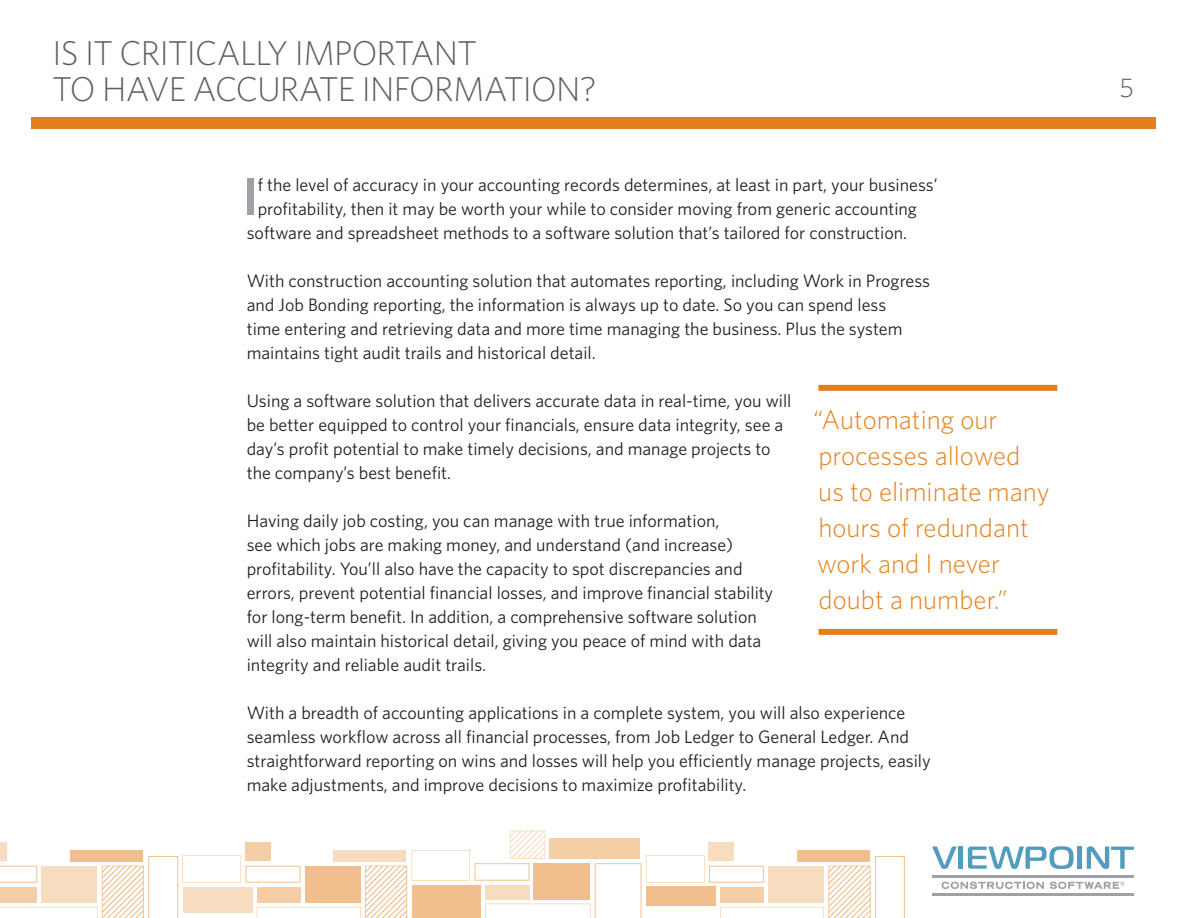
<style>
.page{position:relative;width:1188px;height:918px;background:#fff}
.page>*{position:absolute;margin:0;border:0;box-sizing:border-box;transform-origin:0 0}
.body_copy{font:600 52.5px "Whitney";color:#a0a1a5}
.t1{font:300 34.5px/36px "Whitney";letter-spacing:-.02em;color:#5f5f62}
.all_caps_subhead{font:300 27px/36px "Whitney";color:#e4801b}
.t2{font:300 27px "Whitney";color:#5f5f62}
.body_copy-2{font:18px/24px "Whitney";color:#231f20}
</style>
<div class="page">
<svg style="left:0;top:831px;width:905px;height:87px"></svg>
<svg style="left:932px;top:847px;width:25px;height:22px"></svg>
<hr style="left:959px;top:847px;width:4px;height:22px;background:#529cbe">
<svg style="left:968px;top:846px;width:106px;height:23px"></svg>
<div style="left:1077px;top:847px;width:5px;height:22px;background:#529cbe"></div>
<svg style="left:1087px;top:846px;width:47px;height:23px"></svg>
<svg style="left:942px;top:882px;width:102px;height:7px"></svg>
<svg style="left:1050px;top:882px;width:75px;height:7px"></svg>
<hr style="left:932px;top:875px;width:202px;height:2px;background:#a0a1a5">
<hr style="left:932px;top:893px;width:202px;height:3px;background:#a0a1a5">
<div style="left:32px;top:117px;width:1124px;height:12px;background:#e4801b"></div>
<div style="left:818px;top:385px;width:239px;height:6px;background:#e4801b"></div>
<div style="left:818px;top:629px;width:239px;height:6px;background:#e4801b"></div>
<p class="t1" style="left:52px;top:34px;width:546px">IS IT CRITICALLY IMPORTANT<br>TO HAVE ACCURATE INFORMATION?</p>
<p class="body_copy" style="left:243px;top:162px;width:17px">I</p>
<p class="body_copy-2" style="left:258px;top:172px;width:681px">f the level of accuracy in your accounting records determines, at least in part, your business’</p>
<p class="body_copy-2" style="left:258px;top:196px;width:661px">profitability, then it may be worth your while to consider moving from generic accounting</p>
<p class="body_copy-2" style="left:247px;top:220px;width:662px">software and spreadsheet methods to a software solution that’s tailored for construction.</p>
<p class="body_copy-2" style="left:247px;top:268px;width:685px">With construction accounting solution that automates reporting, including Work in Progress and Job Bonding reporting, the information is always up to date. So you can spend less<br>time entering and retrieving data and more time managing the business. Plus the system maintains tight audit trails and historical detail.</p>
<p class="body_copy-2" style="left:247px;top:388px;width:546px">Using a software solution that delivers accurate data in real-time, you will be better equipped to control your financials, ensure data integrity, see a day’s profit potential to make timely decisions, and manage projects to the company’s best benefit.</p>
<p class="body_copy-2" style="left:247px;top:508px;width:528px">Having daily job costing, you can manage with true information,<br>see which jobs are making money, and understand (and increase) profitability. You’ll also have the capacity to spot discrepancies and errors, prevent potential financial losses, and improve financial stability for long-term benefit. In addition, a comprehensive software solution will also maintain historical detail, giving you peace of mind with data integrity and reliable audit trails.</p>
<p class="body_copy-2" style="left:247px;top:700px;width:686px">With a breadth of accounting applications in a complete system, you will also experience seamless workflow across all financial processes, from Job Ledger to General Ledger. And straightforward reporting on wins and losses will help you efficiently manage projects, easily make adjustments, and improve decisions to maximize profitability.</p>
<p class="all_caps_subhead" style="left:813px;top:400px;width:238px">“Automating our processes allowed<br>us to eliminate many hours of redundant work and I never doubt a number.”</p>
<h3 class="t2" style="left:1119px;top:70px;width:16px">5</h3>
</div>
